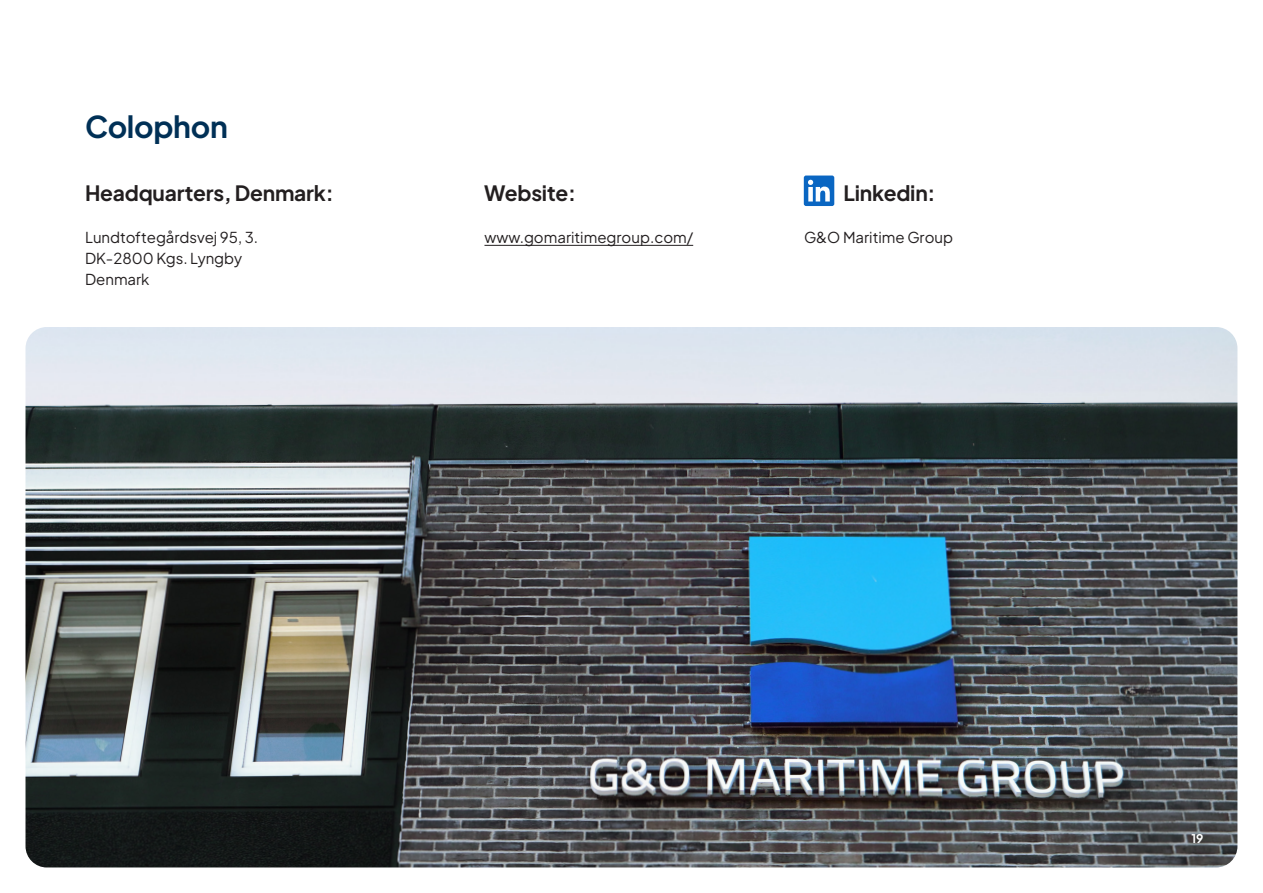
<style>
.page{position:relative;width:1263px;height:893px;background:#fff}
.page>*{position:absolute;margin:0;border:0;box-sizing:border-box;transform-origin:0 0}
.H3_TOC{font:700 30px "Plus Jakarta Sans";letter-spacing:-.01em;color:#003056}
.t1{font:700 21px "Plus Jakarta Sans";letter-spacing:-.01em;color:#231f20}
.Brød{font:15px/21px "Plus Jakarta Sans";color:#231f20}
.Sidetal{font:700 12px "Plus Jakarta Sans";color:#fff}
</style>
<div class="page">
<img style="left:26px;top:327px;width:1211px;height:540px">
<svg style="left:804px;top:176px;width:30px;height:30px"></svg>
<hr style="left:484px;top:245px;width:209px;height:1px;background:#231f20">
<p class="H3_TOC" style="left:85px;top:102px;width:144px">Colophon</p>
<h4 class="t1" style="left:85px;top:176px;width:250px">Headquarters, Denmark:</h4>
<p class="Brød" style="left:85px;top:225px;width:175px">Lundtoftegårdsvej 95, 3.<br>DK-2800 Kgs. Lyngby<br>Denmark</p>
<p class="Brød" style="left:484px;top:225px;width:210px">www.gomaritimegroup.com/</p>
<h4 class="t1" style="left:484px;top:176px;width:93px">Website:</h4>
<h4 class="t1" style="left:843px;top:176px;width:94px">Linkedin:</h4>
<p class="Brød" style="left:804px;top:225px;width:151px">G&amp;O Maritime Group</p>
<p class="Sidetal" style="left:1191px;top:829px;width:14px">19</p>
</div>
